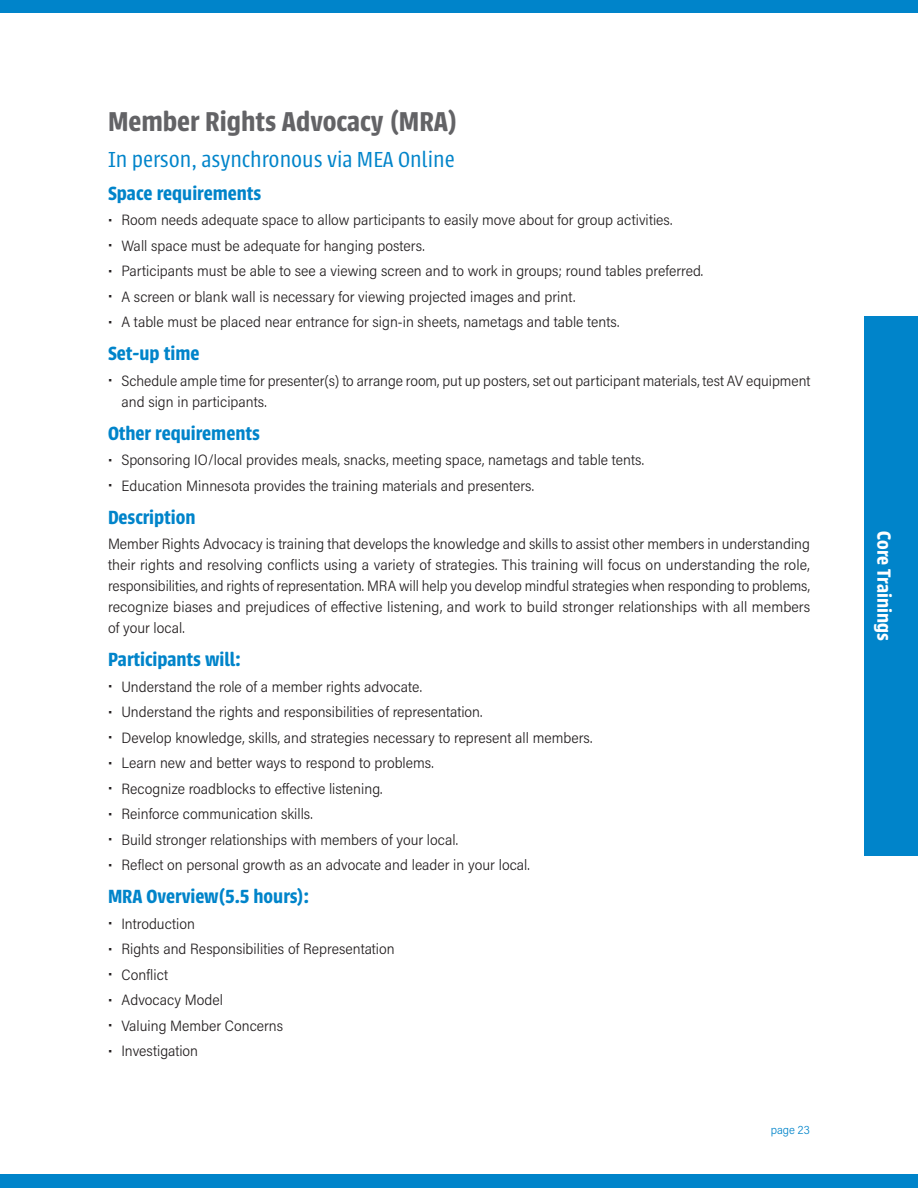
<style>
.page{position:relative;width:918px;height:1188px;background:#fff}
.page>*{position:absolute;margin:0;border:0;box-sizing:border-box;transform-origin:0 0}
.Headline{font:600 30px "Urbana";color:#636366}
.Core_Training_Deckhe{font:300 24px "Urbana";color:#0084ca}
.Core_Training_Subhea{font:600 21px "Urbana";color:#0084ca}
.t1{font:600 21px "Urbana";color:#fff}
.Paragraph{font:300 15px/21px "Acumin Pro Semi Cond";color:#231f20}
.t2{font:300 12px "Acumin Pro Semi Cond";color:#0084ca}
</style>
<div class="page">
<div style="left:0;top:0;width:918px;height:14px;background:#0084ca"></div>
<div style="left:0;top:1174px;width:918px;height:14px;background:#0084ca"></div>
<div style="left:864px;top:316px;width:54px;height:540px;background:#0084ca"></div>
<p class="Headline" style="left:108px;top:104px;width:351px">Member Rights Advocacy (MRA)</p>
<p class="Core_Training_Deckhe" style="left:108px;top:146px;width:348px">In person, asynchronous via MEA Online</p>
<p class="Core_Training_Subhea" style="left:108px;top:181px;width:155px">Space requirements</p>
<p class="Paragraph" style="left:108px;top:209px;width:566px">• Room needs adequate space to allow participants to easily move about for group activities.</p>
<p class="Paragraph" style="left:108px;top:234px;width:318px">• Wall space must be adequate for hanging posters.</p>
<p class="Paragraph" style="left:108px;top:260px;width:597px">• Participants must be able to see a viewing screen and to work in groups; round tables preferred.</p>
<p class="Paragraph" style="left:108px;top:285px;width:469px">• A screen or blank wall is necessary for viewing projected images and print.</p>
<p class="Paragraph" style="left:108px;top:311px;width:513px">• A table must be placed near entrance for sign-in sheets, nametags and table tents.</p>
<p class="Core_Training_Subhea" style="left:108px;top:342px;width:93px">Set-up time</p>
<p class="Paragraph" style="left:122px;top:369px;width:690px;text-indent:-14px">• Schedule ample time for presenter(s) to arrange room, put up posters, set out participant materials, test AV equipment and sign in participants.</p>
<p class="Core_Training_Subhea" style="left:108px;top:421px;width:153px">Other requirements</p>
<p class="Paragraph" style="left:108px;top:449px;width:538px">• Sponsoring IO/local provides meals, snacks, meeting space, nametags and table tents.</p>
<p class="Paragraph" style="left:108px;top:474px;width:428px">• Education Minnesota provides the training materials and presenters.</p>
<p class="Core_Training_Subhea" style="left:108px;top:505px;width:89px">Description</p>
<p class="Paragraph" style="left:108px;top:533px;width:704px;text-align:justify">Member Rights Advocacy is training that develops the knowledge and skills to assist other members in understanding their rights and resolving conflicts using a variety of strategies. This training will focus on understanding the role, responsibilities, and rights of representation. MRA will help you develop mindful strategies when responding to problems, recognize biases and prejudices of effective listening, and work to build stronger relationships with all members of your local.</p>
<p class="Core_Training_Subhea" style="left:108px;top:648px;width:134px">Participants will:</p>
<p class="Paragraph" style="left:108px;top:675px;width:315px">• Understand the role of a member rights advocate.</p>
<p class="Paragraph" style="left:108px;top:701px;width:376px">• Understand the rights and responsibilities of representation.</p>
<p class="Paragraph" style="left:108px;top:726px;width:486px">• Develop knowledge, skills, and strategies necessary to represent all members.</p>
<p class="Paragraph" style="left:108px;top:752px;width:327px">• Learn new and better ways to respond to problems.</p>
<p class="Paragraph" style="left:108px;top:777px;width:276px">• Recognize roadblocks to effective listening.</p>
<p class="Paragraph" style="left:108px;top:803px;width:206px">• Reinforce communication skills.</p>
<p class="Paragraph" style="left:108px;top:828px;width:351px">• Build stronger relationships with members of your local.</p>
<p class="Paragraph" style="left:108px;top:854px;width:423px">• Reflect on personal growth as an advocate and leader in your local.</p>
<p class="Core_Training_Subhea" style="left:108px;top:885px;width:202px">MRA Overview(5.5 hours):</p>
<p class="Paragraph" style="left:108px;top:912px;width:88px">• Introduction</p>
<p class="Paragraph" style="left:108px;top:938px;width:288px">• Rights and Responsibilities of Representation</p>
<p class="Paragraph" style="left:108px;top:963px;width:62px">• Conflict</p>
<p class="Paragraph" style="left:108px;top:989px;width:116px">• Advocacy Model</p>
<p class="Paragraph" style="left:108px;top:1014px;width:177px">• Valuing Member Concerns</p>
<p class="Paragraph" style="left:108px;top:1040px;width:92px">• Investigation</p>
<p class="t2" style="left:771px;top:1122px;width:41px">page 23</p>
<h3 class="t1" style="left:896px;top:531px;width:111px;rotate:90deg">Core Trainings</h3>
</div>
